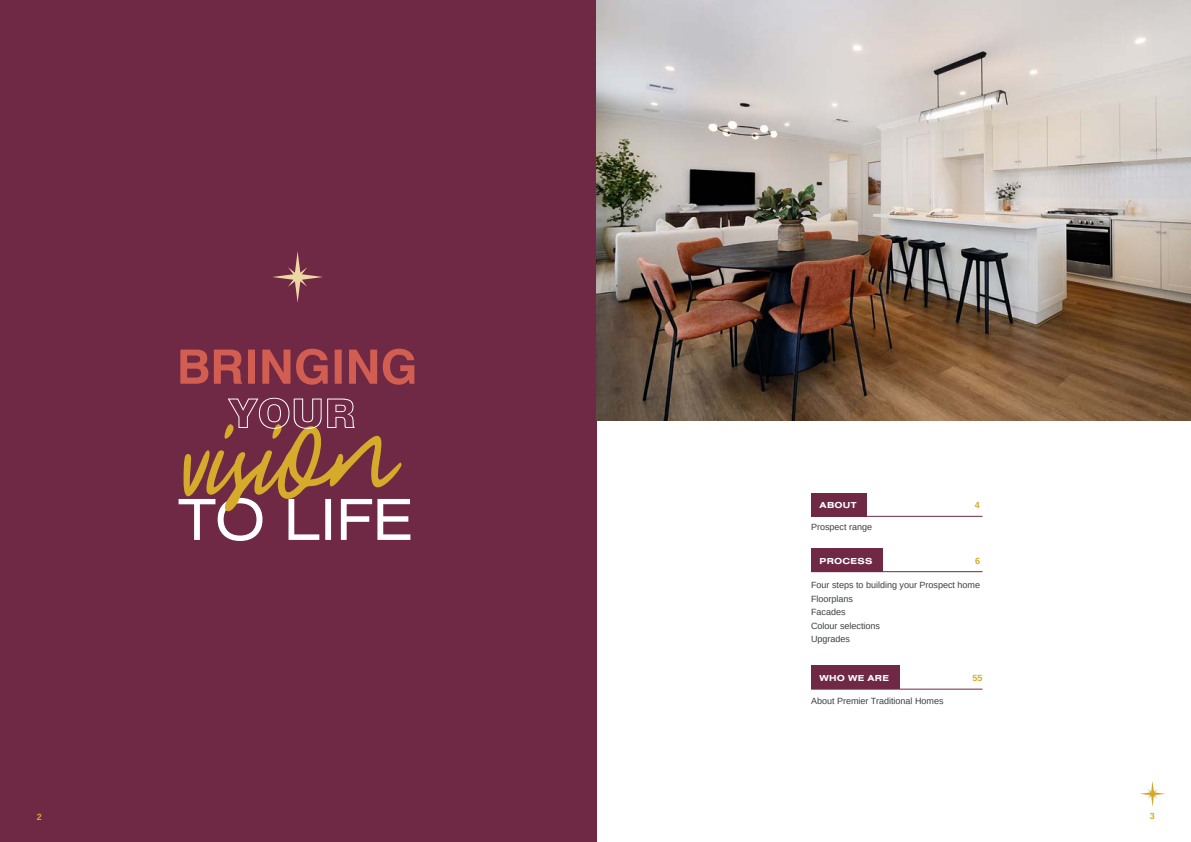
<style>
.page{position:relative;width:1191px;height:842px;background:#fff}
.page>*{position:absolute;margin:0;border:0;box-sizing:border-box;transform-origin:0 0}
.t1{font:9px/13.6px "Arimo";color:#3c3f42}
.t2{font:700 9px "Nimbus San Ext";letter-spacing:.025em;color:#fff}
.t3{font:700 9px "Arimo";color:#d6aa2a}
</style>
<div class="page">
<div style="left:0;top:0;width:596px;height:842px;background:#702945"></div>
<div style="left:811px;top:493px;width:55px;height:24px;background:#702945"></div>
<div style="left:811px;top:549px;width:71px;height:23px;background:#702945"></div>
<div style="left:811px;top:666px;width:88px;height:23px;background:#702945"></div>
<hr style="left:811px;top:516px;width:171px;height:1px;background:#702945">
<hr style="left:811px;top:571px;width:171px;height:1px;background:#702945">
<hr style="left:811px;top:689px;width:171px;height:1px;background:#702945">
<svg style="left:1140px;top:781px;width:25px;height:26px"></svg>
<img style="left:596px;top:0;width:595px;height:421px">
<svg style="left:273px;top:251px;width:50px;height:52px"></svg>
<svg style="left:180px;top:349px;width:234px;height:36px"></svg>
<svg style="left:178px;top:398px;width:232px;height:143px"></svg>
<p class="t3" style="left:37px;top:811px;width:7px">2</p>
<p class="t2" style="left:819px;top:499px;width:38px">ABOUT</p>
<p class="t1" style="left:811px;top:520px;width:63px">Prospect range</p>
<p class="t2" style="left:819px;top:555px;width:54px">PROCESS</p>
<p class="t3" style="left:974px;top:499px;width:7px">4</p>
<p class="t3" style="left:975px;top:554px;width:7px">6</p>
<p class="t1" style="left:811px;top:578px;width:171px">Four steps to building your Prospect home<br>Floorplans<br>Facades<br>Colour selections<br>Upgrades</p>
<p class="t2" style="left:819px;top:671px;width:71px">WHO WE ARE</p>
<p class="t1" style="left:811px;top:694px;width:134px">About Premier Traditional Homes</p>
<p class="t3" style="left:972px;top:671px;width:12px">55</p>
<p class="t3" style="left:1149px;top:810px;width:7px">3</p>
</div>
